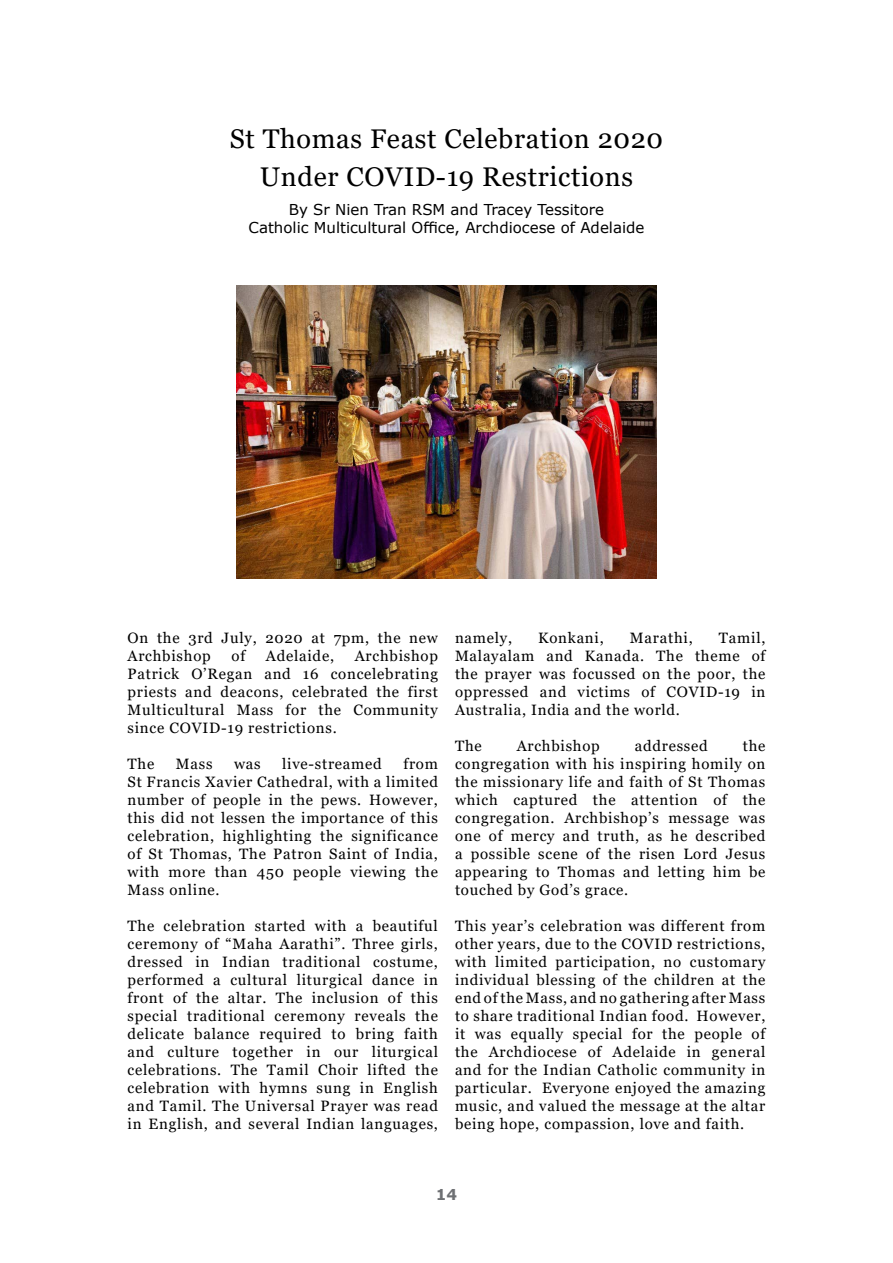
<style>
.page{position:relative;width:893px;height:1263px;background:#fff}
.page>*{position:absolute;margin:0;border:0;box-sizing:border-box;transform-origin:0 0}
.t1{font:27px/37.5px "Georgia";letter-spacing:.025em;color:#000;text-align:center}
.t2{font:15px/18px "Georgia";letter-spacing:.05em;color:#000;text-align:justify}
.t3{font:15px/18px "Verdana";color:#000;text-align:center}
.t4{font:700 15px "Verdana";color:#6e7073}
</style>
<div class="page">
<img style="left:237px;top:285px;width:419px;height:294px">
<h1 class="t1" style="left:230px;top:120px;width:435px">St Thomas Feast Celebration 2020<br>Under COVID-19 Restrictions</h1>
<p class="t3" style="left:249px;top:200px;width:397px">By Sr Nien Tran RSM and Tracey Tessitore<br>Catholic Multicultural Office, Archdiocese of Adelaide</p>
<p class="t2" style="left:128px;top:629px;width:312px">On the 3rd July, 2020 at 7pm, the new<br>Archbishop</p>
<p class="t2" style="left:128px;top:647px;width:312px;text-indent:227px">Archbishop Patrick O’Regan and 16 concelebrating priests and deacons, celebrated the first Multicultural Mass for the Community since COVID-19 restrictions.</p>
<p class="t2" style="left:128px;top:755px;width:28px">The</p>
<p class="t2" style="left:176px;top:755px;width:38px">Mass</p>
<p class="t2" style="left:234px;top:755px;width:28px">was</p>
<p class="t2" style="left:282px;top:755px;width:101px">live-streamed</p>
<p class="t2" style="left:231px;top:647px;width:15px">of</p>
<p class="t2" style="left:266px;top:647px;width:70px">Adelaide,</p>
<p class="t2" style="left:128px;top:755px;width:312px;text-indent:276px">from St Francis Xavier Cathedral, with a limited number of people in the pews. However, this did not lessen the importance of this celebration, highlighting the significance of St Thomas, The Patron Saint of India, with more than 450 people viewing the Mass online.</p>
<p class="t2" style="left:128px;top:917px;width:312px">The celebration started with a beautiful ceremony of “Maha Aarathi”. Three girls, dressed in Indian traditional costume, performed a cultural liturgical dance in front of the altar. The inclusion of this special traditional ceremony reveals the delicate balance required to bring faith and culture together in our liturgical celebrations. The Tamil Choir lifted the celebration with hymns sung in English and Tamil. The Universal Prayer was read in English, and several Indian languages,</p>
<p class="t2" style="left:455px;top:629px;width:312px;text-indent:264px">Tamil, Malayalam and Kanada. The theme of the prayer was focussed on the poor, the oppressed and victims of COVID-19 in Australia, India and the world.</p>
<p class="t2" style="left:455px;top:737px;width:28px">The</p>
<p class="t2" style="left:517px;top:737px;width:85px">Archbishop</p>
<p class="t2" style="left:635px;top:737px;width:74px">addressed</p>
<p class="t2" style="left:455px;top:629px;width:59px">namely,</p>
<p class="t2" style="left:538px;top:629px;width:67px">Konkani,</p>
<p class="t2" style="left:630px;top:629px;width:64px">Marathi,</p>
<p class="t2" style="left:455px;top:737px;width:312px;text-indent:288px">the congregation with his inspiring homily on the missionary life and faith of St Thomas which captured the attention of the congregation. Archbishop’s message was one of mercy and truth, as he described a possible scene of the risen Lord Jesus appearing to Thomas and letting him be touched by God’s grace.</p>
<p class="t2" style="left:455px;top:917px;width:312px">This year’s celebration was different from other years, due to the COVID restrictions, with limited participation, no customary individual blessing of the children at the end of the Mass, and no gathering after Mass to share traditional Indian food. However, it was equally special for the people of the Archdiocese of Adelaide in general and for the Indian Catholic community in particular. Everyone enjoyed the amazing music, and valued the message at the altar being hope, compassion, love and faith.</p>
<p class="t4" style="left:436px;top:1184px;width:23px">14</p>
</div>
